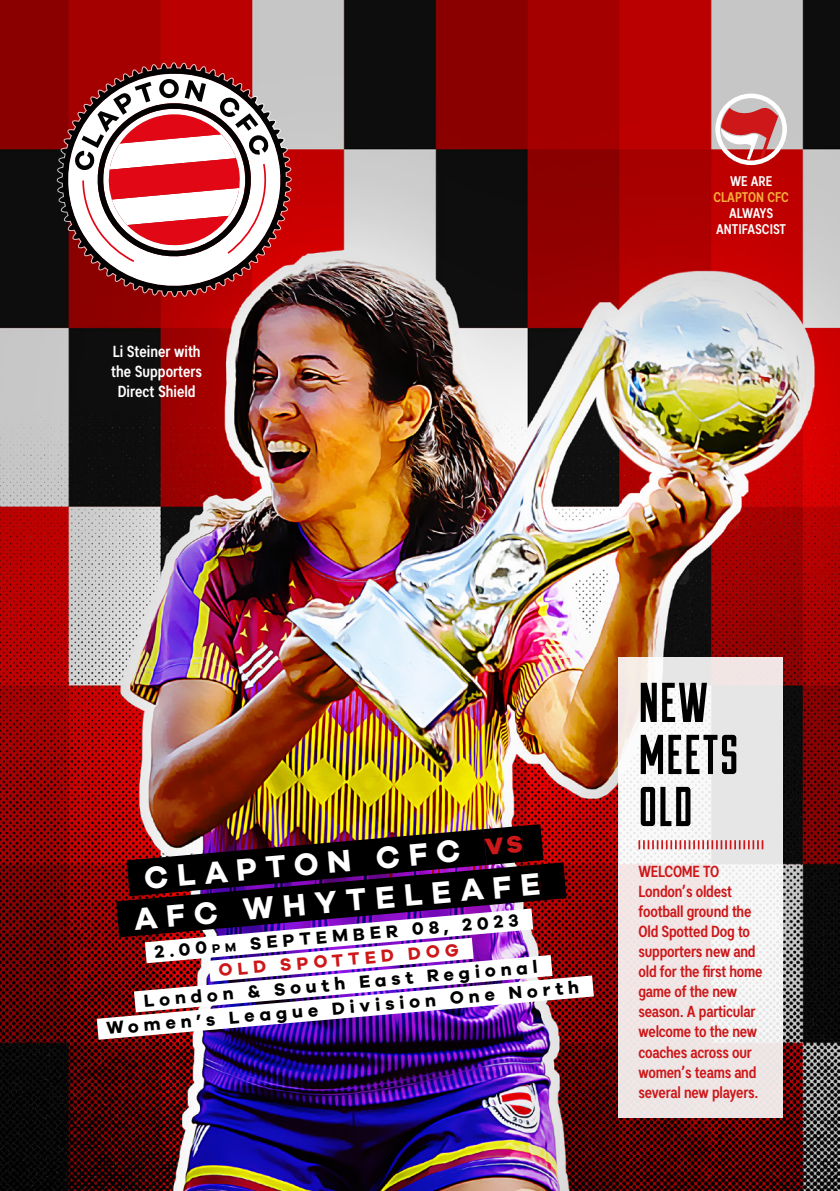
<style>
.page{position:relative;width:840px;height:1191px;background:#fff}
.page>*{position:absolute;margin:0;border:0;box-sizing:border-box;transform-origin:0 0}
.t1{font:56px/52px "Duke Fill";letter-spacing:.025em;color:#000}
.t2{font:700 32px/40px "Galano Grotesque";color:#fff;text-align:center}
.t3{font:700 18px/24px "Galano Grotesque";color:#000;text-align:center}
.t4{font:500 condensed 16px/20px "Artico";letter-spacing:-.015em;color:#cd1719}
.t5{font:500 condensed 16px/20px "Artico";color:#fff;text-align:center}
.t6{font:500 condensed 14px/16px "Artico";color:#fff;text-align:center}
.t7{font:500 condensed 14px "Artico";color:#f9b03c}
.s1{color:#cd1719}
.s2{font-size:12.6px}
</style>
<div class="page">
<img style="left:0;top:0;width:839px;height:1191px">
<svg style="left:56px;top:62px;width:236px;height:236px"></svg>
<svg style="left:74px;top:79px;width:195px;height:183px"></svg>
<svg style="left:618px;top:657px;width:164px;height:460px"></svg>
<svg style="left:638px;top:840px;width:125px;height:9px"></svg>
<svg style="left:715px;top:94px;width:71px;height:71px"></svg>
<svg style="left:79px;top:843px;width:33px;height:115px;background:#830203"></svg>
<img style="left:112px;top:803px;width:491px;height:160px">
<img style="left:75px;top:963px;width:540px;height:89px">
<p class="t5" style="left:111px;top:341px;width:92px">Li Steiner with the Supporters<br>Direct Shield</p>
<p class="t6" style="left:729px;top:172px;width:44px">WE ARE</p>
<p class="t7" style="left:713px;top:187px;width:77px">CLAPTON CFC</p>
<p class="t6" style="left:715px;top:204px;width:71px">ALWAYS<br>ANTIFASCIST</p>
<h2 class="t2" style="left:129px;top:858px;width:409px;rotate:-5deg">CLAPTON CFC <span class="s1">vs<br></span>AFC WHYTELEAFE</h2>
<p class="t3" style="left:154px;top:939px;width:366px;rotate:-5deg">2.00<span class="s2">pm</span> SEPTEMBER 08, 2023<br><span class="s1">OLD SPOTTED DOG</span></p>
<p class="t3" style="left:103px;top:992px;width:475px;rotate:-5deg">London &amp; South East Regional<br>Women’s League Division One North</p>
<h1 class="t1" style="left:638px;top:675px;width:101px">NEW<br>MEETS<br>OLD</h1>
<p class="t4" style="left:638px;top:861px;width:125px">WELCOME TO<br>London’s oldest football ground the<br>Old Spotted Dog to supporters new and old for the first home game of the new season. A particular welcome to the new coaches across our women’s teams and several new players.</p>
</div>
